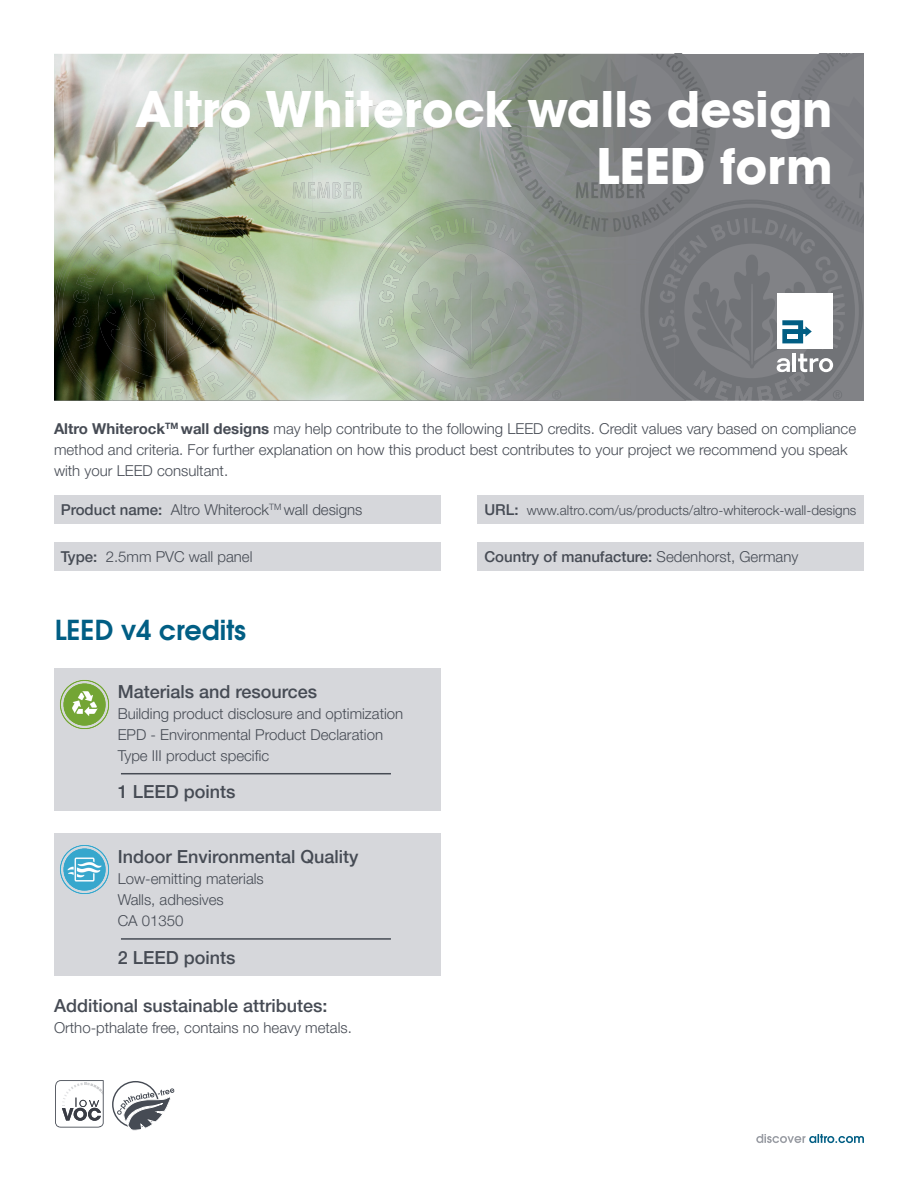
<style>
.page{position:relative;width:918px;height:1188px;background:#fff}
.page>*{position:absolute;margin:0;border:0;box-sizing:border-box;transform-origin:0 0}
._4A_Header_16pt_-_no_rule{font:700 48px "Avant Garde";color:#fff}
._2A_Header_24pt_-_no_rule{font:600 27px "Avant Garde";color:#015e84}
.Gray_Body_text_-_8pt_helvetica_neue{font:500 18px "Helvetica Neue LT Pro";color:#464b54}
.Gray_Body_text_-_8pt_helvetica_neue-2{font:300 15px/21px "Helvetica Neue LT Pro";color:#464b54}
.t1{font:500 15px "Helvetica Neue LT Pro";color:#464b54}
.t2{font:300 13.5px "Helvetica Neue LT Pro";color:#464b54}
.s1{font-weight:700}
.s2{font-weight:500}
.s3{font-weight:500;font-size:15px}
.s4{font-weight:300}
</style>
<div class="page">
<svg style="left:756px;top:1134px;width:108px;height:9px"></svg>
<img style="left:54px;top:54px;width:448px;height:196px">
<img style="left:277px;top:300px;width:82px;height:100px">
<img style="left:640px;top:237px;width:11px;height:154px">
<img style="left:642px;top:237px;width:9px;height:152px">
<img style="left:648px;top:243px;width:3px;height:136px">
<img style="left:502px;top:54px;width:149px;height:183px">
<img style="left:554px;top:181px;width:97px;height:14px">
<img style="left:537px;top:103px;width:114px;height:73px">
<img style="left:543px;top:70px;width:108px;height:93px">
<img style="left:520px;top:70px;width:17px;height:22px">
<img style="left:569px;top:56px;width:82px;height:14px">
<img style="left:508px;top:125px;width:15px;height:27px">
<img style="left:511px;top:152px;width:14px;height:8px">
<img style="left:514px;top:159px;width:14px;height:10px">
<svg style="left:517px;top:166px;width:37px;height:34px"></svg>
<img style="left:582px;top:215px;width:9px;height:14px">
<img style="left:591px;top:217px;width:17px;height:15px">
<img style="left:613px;top:218px;width:8px;height:14px">
<img style="left:622px;top:216px;width:10px;height:14px">
<img style="left:632px;top:214px;width:10px;height:14px">
<img style="left:642px;top:211px;width:9px;height:14px">
<img style="left:648px;top:207px;width:3px;height:14px">
<svg style="left:512px;top:110px;width:7px;height:6px"></svg>
<img style="left:514px;top:93px;width:14px;height:9px">
<img style="left:518px;top:86px;width:14px;height:11px">
<img style="left:522px;top:75px;width:15px;height:13px">
<img style="left:529px;top:68px;width:14px;height:12px">
<svg style="left:534px;top:54px;width:35px;height:19px"></svg>
<img style="left:576px;top:182px;width:13px;height:16px">
<img style="left:591px;top:182px;width:7px;height:16px">
<img style="left:600px;top:182px;width:13px;height:16px">
<img style="left:616px;top:182px;width:8px;height:16px">
<img style="left:627px;top:182px;width:7px;height:16px">
<img style="left:636px;top:182px;width:9px;height:16px">
<img style="left:361px;top:201px;width:220px;height:199px">
<img style="left:368px;top:208px;width:206px;height:192px">
<svg style="left:386px;top:277px;width:4px;height:6px"></svg>
<svg style="left:545px;top:273px;width:9px;height:8px"></svg>
<svg style="left:487px;top:223px;width:7px;height:9px"></svg>
<svg style="left:433px;top:227px;width:8px;height:11px"></svg>
<img style="left:413px;top:370px;width:23px;height:23px">
<img style="left:434px;top:381px;width:17px;height:19px">
<img style="left:454px;top:386px;width:18px;height:14px">
<img style="left:476px;top:386px;width:16px;height:14px">
<img style="left:494px;top:379px;width:18px;height:21px">
<img style="left:508px;top:372px;width:21px;height:20px">
<svg style="left:552px;top:390px;width:9px;height:9px"></svg>
<img style="left:219px;top:54px;width:214px;height:183px">
<img style="left:225px;top:125px;width:15px;height:27px">
<img style="left:228px;top:152px;width:14px;height:8px">
<img style="left:230px;top:159px;width:15px;height:10px">
<svg style="left:234px;top:166px;width:37px;height:34px"></svg>
<img style="left:277px;top:205px;width:8px;height:14px">
<svg style="left:281px;top:209px;width:8px;height:13px"></svg>
<img style="left:286px;top:211px;width:14px;height:16px">
<img style="left:299px;top:215px;width:9px;height:14px">
<img style="left:308px;top:217px;width:17px;height:15px">
<img style="left:330px;top:218px;width:8px;height:14px">
<img style="left:339px;top:216px;width:9px;height:14px">
<img style="left:349px;top:214px;width:10px;height:14px">
<img style="left:359px;top:211px;width:10px;height:14px">
<img style="left:365px;top:207px;width:11px;height:14px">
<svg style="left:373px;top:190px;width:27px;height:26px"></svg>
<img style="left:393px;top:181px;width:14px;height:13px">
<img style="left:401px;top:172px;width:14px;height:10px">
<img style="left:405px;top:166px;width:14px;height:10px">
<img style="left:408px;top:155px;width:15px;height:11px">
<img style="left:411px;top:148px;width:14px;height:8px">
<svg style="left:413px;top:128px;width:14px;height:17px"></svg>
<svg style="left:229px;top:110px;width:7px;height:6px"></svg>
<img style="left:231px;top:93px;width:14px;height:9px">
<img style="left:235px;top:86px;width:14px;height:11px">
<img style="left:239px;top:75px;width:15px;height:13px">
<img style="left:246px;top:68px;width:14px;height:12px">
<svg style="left:251px;top:54px;width:34px;height:19px"></svg>
<svg style="left:368px;top:54px;width:33px;height:18px"></svg>
<img style="left:394px;top:67px;width:14px;height:13px">
<img style="left:399px;top:76px;width:15px;height:13px">
<img style="left:404px;top:87px;width:15px;height:10px">
<svg style="left:407px;top:94px;width:15px;height:14px"></svg>
<svg style="left:417px;top:114px;width:6px;height:6px"></svg>
<img style="left:293px;top:182px;width:12px;height:16px">
<img style="left:308px;top:182px;width:7px;height:16px">
<img style="left:317px;top:182px;width:13px;height:16px">
<img style="left:333px;top:182px;width:8px;height:16px">
<img style="left:344px;top:182px;width:7px;height:16px">
<img style="left:353px;top:182px;width:9px;height:16px">
<img style="left:54px;top:200px;width:223px;height:200px">
<img style="left:56px;top:201px;width:219px;height:199px">
<img style="left:62px;top:208px;width:207px;height:192px">
<svg style="left:80px;top:277px;width:5px;height:6px"></svg>
<svg style="left:239px;top:273px;width:10px;height:8px"></svg>
<svg style="left:182px;top:223px;width:7px;height:9px"></svg>
<svg style="left:128px;top:227px;width:8px;height:11px"></svg>
<img style="left:107px;top:370px;width:23px;height:23px">
<img style="left:129px;top:381px;width:17px;height:19px">
<img style="left:149px;top:386px;width:17px;height:14px">
<img style="left:171px;top:386px;width:16px;height:14px">
<img style="left:188px;top:379px;width:18px;height:21px">
<img style="left:203px;top:372px;width:21px;height:20px">
<svg style="left:247px;top:390px;width:9px;height:9px"></svg>
<div style="left:54px;top:496px;width:386px;height:28px;background:#d6d7db"></div>
<div style="left:478px;top:496px;width:386px;height:28px;background:#d6d7db"></div>
<div style="left:54px;top:542px;width:386px;height:28px;background:#d6d7db"></div>
<div style="left:478px;top:542px;width:386px;height:28px;background:#d6d7db"></div>
<svg style="left:113px;top:1082px;width:45px;height:45px"></svg>
<div style="left:112px;top:1081px;width:47px;height:47px;border:1px solid #464b54;border-radius:50%"></div>
<svg style="left:117px;top:1088px;width:57px;height:43px"></svg>
<svg style="left:55px;top:1080px;width:49px;height:48px"></svg>
<svg style="left:651px;top:54px;width:213px;height:347px;background:#7f8185"></svg>
<hr style="left:787px;top:334px;width:11px;height:4px;background:#fff">
<div style="left:54px;top:834px;width:386px;height:142px;background:#d6d7db"></div>
<hr style="left:121px;top:938px;width:270px;height:2px;background:#464b54">
<img style="left:60px;top:845px;width:50px;height:50px">
<div style="left:54px;top:669px;width:386px;height:142px;background:#d6d7db"></div>
<img style="left:59px;top:679px;width:51px;height:51px">
<hr style="left:121px;top:773px;width:270px;height:1px;background:#464b54">
<p class="_4A_Header_16pt_-_no_rule" style="left:135px;top:78px;width:699px">Altro Whiterock walls design</p>
<p class="_4A_Header_16pt_-_no_rule" style="left:596px;top:135px;width:238px">LEED form</p>
<p class="Gray_Body_text_-_8pt_helvetica_neue-2" style="left:54px;top:418px;width:804px"><span class="s1">Altro Whiterock</span><sup>TM</sup> <span class="s1">wall designs</span> may help contribute to the following LEED credits. Credit values vary based on compliance method and criteria. For further explanation on how this product best contributes to your project we recommend you speak with your LEED consultant.</p>
<p class="Gray_Body_text_-_8pt_helvetica_neue-2" style="left:61px;top:499px;width:303px"><span class="s2">Product name:</span> Altro Whiterock<sup>TM</sup> wall designs</p>
<p class="t2" style="left:484px;top:502px;width:374px"><span class="s3">URL:</span> www.altro.com/us/products/altro-whiterock-wall-designs</p>
<p class="Gray_Body_text_-_8pt_helvetica_neue-2" style="left:61px;top:546px;width:193px"><span class="s2">Type:</span> 2.5mm PVC wall panel</p>
<p class="t1" style="left:484px;top:547px;width:315px">Country of manufacture: <span class="s4">Sedenhorst, Germany</span></p>
<p class="_2A_Header_24pt_-_no_rule" style="left:55px;top:612px;width:193px">LEED v4 credits</p>
<p class="Gray_Body_text_-_8pt_helvetica_neue" style="left:118px;top:681px;width:201px">Materials and resources</p>
<p class="Gray_Body_text_-_8pt_helvetica_neue-2" style="left:118px;top:703px;width:287px">Building product disclosure and optimization<br>EPD - Environmental Product Declaration<br>Type III product specific</p>
<p class="Gray_Body_text_-_8pt_helvetica_neue" style="left:118px;top:781px;width:119px">1 LEED points</p>
<p class="Gray_Body_text_-_8pt_helvetica_neue" style="left:118px;top:846px;width:242px">Indoor Environmental Quality</p>
<p class="Gray_Body_text_-_8pt_helvetica_neue-2" style="left:118px;top:868px;width:148px">Low-emitting materials<br>Walls, adhesives<br>CA 01350</p>
<p class="Gray_Body_text_-_8pt_helvetica_neue" style="left:118px;top:946px;width:119px">2 LEED points</p>
<p class="Gray_Body_text_-_8pt_helvetica_neue" style="left:54px;top:995px;width:275px">Additional sustainable attributes:</p>
<p class="Gray_Body_text_-_8pt_helvetica_neue-2" style="left:54px;top:1017px;width:299px">Ortho-pthalate free, contains no heavy metals.</p>
</div>
